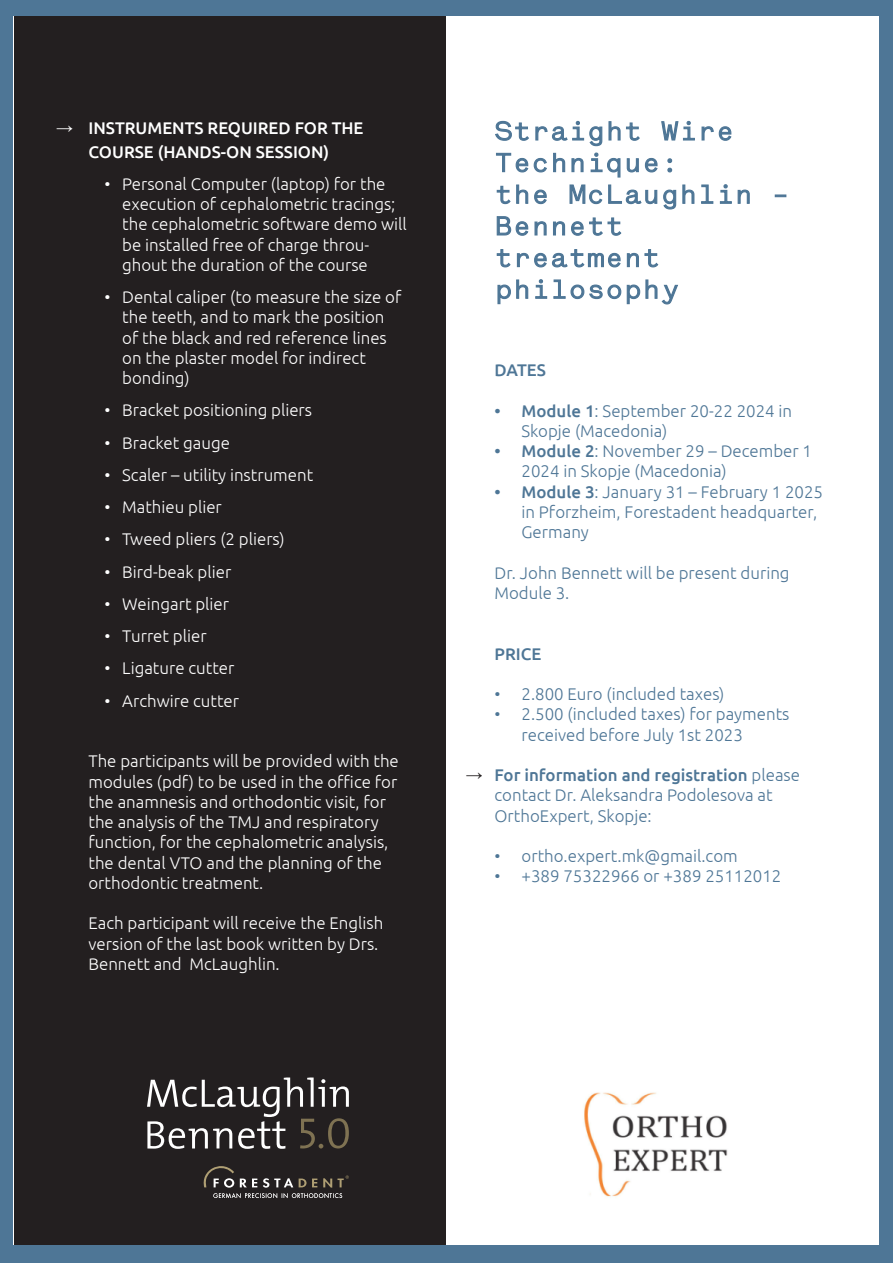
<style>
.page{position:relative;width:893px;height:1263px;background:#4e7696}
.page>*{position:absolute;margin:0;border:0;box-sizing:border-box;transform-origin:0 0}
.t1{font:300 16.8px/20.2px "Ubuntu";color:#fff}
.t2{font:300 16.8px/20.2px "Ubuntu";color:#4e7696}
.t3{font:500 16.8px/24px "Ubuntu";color:#fff}
.t4{font:500 16.8px "Ubuntu";color:#4e7696}
.t5{font:16.8px "Arial";color:#fff}
.t6{font:16.8px "Arial";color:#231f20}
.s1{font-weight:500}
</style>
<div class="page">
<div style="left:14px;top:16px;width:865px;height:1229px;background:#fff"></div>
<div style="left:14px;top:16px;width:432px;height:1229px;background:#231f20"></div>
<img style="left:584px;top:1092px;width:144px;height:105px">
<svg style="left:497px;top:279px;width:181px;height:26px"></svg>
<svg style="left:496px;top:249px;width:163px;height:19px"></svg>
<svg style="left:495px;top:120px;width:292px;height:116px"></svg>
<svg style="left:147px;top:1077px;width:202px;height:72px"></svg>
<svg style="left:203px;top:1166px;width:146px;height:32px"></svg>
<p class="t5" style="left:56px;top:116px;width:18px">→</p>
<p class="t3" style="left:88px;top:115px;width:277px">INSTRUMENTS REQUIRED FOR THE<br>COURSE (HANDS-ON SESSION)</p>
<p class="t1" style="left:122px;top:173px;width:286px;text-indent:-18px">• Personal Computer (laptop) for the execution of cephalometric tracings; the cephalometric software demo will be installed free of charge throu&shy;ghout the duration of the course</p>
<p class="t1" style="left:122px;top:287px;width:281px;text-indent:-18px">• Dental caliper (to measure the size of the teeth, and to mark the position of the black and red reference lines on the plaster model for indirect bonding)</p>
<p class="t1" style="left:104px;top:400px;width:209px">• Bracket positioning pliers</p>
<p class="t1" style="left:104px;top:432px;width:127px">• Bracket gauge</p>
<p class="t1" style="left:104px;top:464px;width:210px">• Scaler – utility instrument</p>
<p class="t1" style="left:104px;top:497px;width:119px">• Mathieu plier</p>
<p class="t1" style="left:104px;top:529px;width:182px">• Tweed pliers (2 pliers)</p>
<p class="t1" style="left:104px;top:561px;width:128px">• Bird-beak plier</p>
<p class="t1" style="left:104px;top:593px;width:126px">• Weingart plier</p>
<p class="t1" style="left:104px;top:626px;width:104px">• Turret plier</p>
<p class="t1" style="left:104px;top:658px;width:132px">• Ligature cutter</p>
<p class="t1" style="left:104px;top:690px;width:136px">• Archwire cutter</p>
<p class="t1" style="left:88px;top:751px;width:312px">The participants will be provided with the modules (pdf) to be used in the office for the anamnesis and orthodontic visit, for the analysis of the TMJ and respiratory function, for the cephalometric analysis, the dental VTO and the planning of the orthodontic treatment.</p>
<p class="t1" style="left:88px;top:913px;width:296px">Each participant will receive the English version of the last book written by Drs.<br>Bennett and McLaughlin.</p>
<p class="t4" style="left:494px;top:359px;width:53px">DATES</p>
<p class="t2" style="left:521px;top:400px;width:272px;text-indent:-27px"><span class="s1">• Module 1</span>: September 20-22 2024 in<br>Skopje (Macedonia)</p>
<p class="t2" style="left:521px;top:440px;width:292px;text-indent:-27px"><span class="s1">• Module 2</span>: November 29 – December 1<br>2024 in Skopje (Macedonia)</p>
<p class="t2" style="left:521px;top:481px;width:303px;text-indent:-27px"><span class="s1">• Module 3</span>: January 31 – February 1 2025 in Pforzheim, Forestadent headquarter,<br>Germany</p>
<p class="t2" style="left:494px;top:562px;width:297px">Dr. John Bennett will be present during<br>Module 3.</p>
<p class="t6" style="left:466px;top:763px;width:18px">→</p>
<p class="t4" style="left:494px;top:643px;width:48px">PRICE</p>
<p class="t2" style="left:494px;top:683px;width:231px">• 2.800 Euro (included taxes)</p>
<p class="t2" style="left:521px;top:704px;width:269px;text-indent:-27px">• 2.500 (included taxes) for payments received before July 1st 2023</p>
<p class="t2" style="left:494px;top:764px;width:307px"><span class="s1">For information and registration</span> please contact Dr. Aleksandra Podolesova at<br>OrthoExpert, Skopje:</p>
<p class="t2" style="left:494px;top:845px;width:245px">• ortho.expert.mk@gmail.com</p>
<p class="t2" style="left:494px;top:866px;width:288px">• +389 75322966 or +389 25112012</p>
</div>
